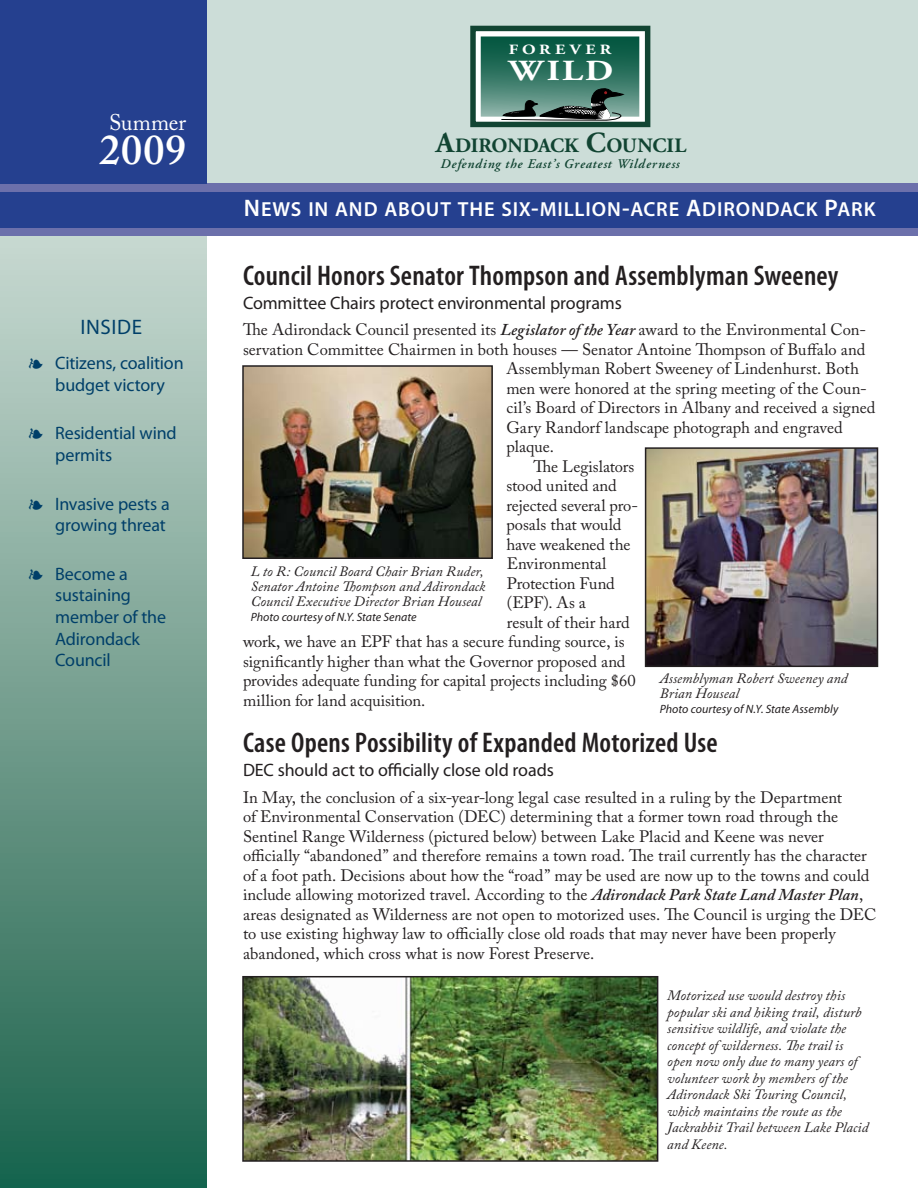
<style>
.page{position:relative;width:918px;height:1188px;background:#fff}
.page>*{position:absolute;margin:0;border:0;box-sizing:border-box;transform-origin:0 0}
.t1{font:600 42px "Adobe Caslon Pro";color:#fff}
.t2{font:700 29.1px "Adobe Garamond Pro";color:#fff;scale:1.22 1}
.t3{font:600 condensed 28.5px "Myriad Pro";letter-spacing:.005em;color:#231f20}
.t4{font:22.5px "Adobe Caslon Pro";letter-spacing:-.005em;color:#fff}
.t5{font:21px "Myriad Pro";letter-spacing:.03em;color:#003f69}
.t6{font:20.4px "Myriad Pro Semibold SC850";letter-spacing:.04em;color:#fff}
.t7{font:700 20.4px "Adobe Garamond Pro";letter-spacing:-.015em;color:#114432}
.t8{font:18px/21.6px "Myriad Pro";letter-spacing:-.01em;color:#003f69}
.t9{font:18px "Myriad Pro";letter-spacing:-.01em;color:#231f20}
.t10{font:16.5px/19.5px "Adobe Caslon Pro";color:#231f20}
.t11{font:italic 14.25px/16.5px "Adobe Caslon Pro";letter-spacing:.005em;color:#231f20}
.t12{font:700 14.1px "Adobe Garamond Pro";letter-spacing:.235em;color:#fff;scale:1.22 1}
.t13{font:italic 600 13.35px "Adobe Garamond Pro";letter-spacing:.07em;color:#114432}
.t14{font:italic 12px "Myriad";letter-spacing:.005em;color:#231f20}
.t15{font:italic 12px "Myriad Pro";letter-spacing:.005em;color:#231f20}
.s1{font-family:"Warnock Pro";font-size:21px}
.s2{font-size:29.1px}
.s3{font-size:24px}
.s4{font-weight:600;font-style:italic}
</style>
<div class="page">
<div style="left:0;top:0;width:918px;height:190px;background:#ccddd8"></div>
<svg style="left:0;top:0;width:207px;height:1188px"></svg>
<div style="left:0;top:184px;width:918px;height:52px;background:#6c70ab"></div>
<div style="left:0;top:192px;width:918px;height:35px;background:#25408f"></div>
<div style="left:0;top:0;width:206px;height:184px;background:#25408f"></div>
<div style="left:473px;top:28px;width:175px;height:96px;background:#fff"></div>
<div style="left:470px;top:26px;width:180px;height:101px;border:5px solid #114432"></div>
<svg style="left:481px;top:36px;width:158px;height:85px"></svg>
<img style="left:648px;top:450px;width:227px;height:214px">
<div style="left:645px;top:447px;width:233px;height:220px;border:2px solid #231f20"></div>
<img style="left:245px;top:368px;width:245px;height:188px">
<div style="left:242px;top:365px;width:251px;height:194px;border:2px solid #231f20"></div>
<img style="left:245px;top:979px;width:410px;height:180px">
<div style="left:242px;top:976px;width:416px;height:186px;border:2px solid #231f20"></div>
<h3 class="t4" style="left:109px;top:109px;width:79px">Summer</h3>
<h1 class="t1" style="left:99px;top:125px;width:88px">2009</h1>
<p class="t5" style="left:80px;top:314px;width:63px">INSIDE</p>
<p class="t8" style="left:28px;top:352px;width:157px;text-align:center"><span class="s1">·</span> Citizens, coalition budget victory</p>
<p class="t8" style="left:55px;top:422px;width:123px;text-indent:-27px"><span class="s1">·</span> Residential wind permits</p>
<p class="t8" style="left:28px;top:493px;width:143px;text-align:right"><span class="s1">·</span> Invasive pests a growing threat</p>
<p class="t8" style="left:55px;top:563px;width:112px;text-indent:-27px"><span class="s1">·</span> Become a sustaining member of the<br>Adirondack<br>Council</p>
<p class="t12" style="left:509px;top:42px;width:85px">FOREVER</p>
<h2 class="t2" style="left:509px;top:54px;width:87px">WILD</h2>
<p class="t7" style="left:436px;top:134px;width:252px"><span class="s2">A</span>DIRONDACK <span class="s2">C</span>OUNCIL</p>
<p class="t13" style="left:441px;top:157px;width:241px">Defending the East’s Greatest Wilderness</p>
<p class="t6" style="left:244px;top:197px;width:633px"><span class="s3">N</span>EWS IN AND ABOUT THE SIX<span class="s3">-</span>MILLION<span class="s3">-</span>ACRE <span class="s3">A</span>DIRONDACK <span class="s3">P</span>ARK</p>
<h3 class="t3" style="left:243px;top:258px;width:597px">Council Honors Senator Thompson and Assemblyman Sweeney</h3>
<p class="t9" style="left:243px;top:292px;width:380px">Committee Chairs protect environmental programs</p>
<p class="t10" style="left:243px;top:320px;width:625px">The Adirondack Council presented its <span class="s4">Legislator of the Year</span> award to the Environmental Con-</p>
<p class="t10" style="left:243px;top:339px;width:624px">servation Committee Chairmen in both houses — Senator Antoine Thompson of Buffalo and</p>
<p class="t10" style="left:506px;top:359px;width:354px">Assemblyman Robert Sweeney of Lindenhurst. Both</p>
<p class="t10" style="left:506px;top:378px;width:362px">men were honored at the spring meeting of the Coun-</p>
<p class="t10" style="left:506px;top:398px;width:371px">cil’s Board of Directors in Albany and received a signed</p>
<p class="t10" style="left:506px;top:417px;width:338px">Gary Randorf landscape photograph and engraved</p>
<p class="t10" style="left:506px;top:437px;width:49px">plaque.</p>
<p class="t10" style="left:533px;top:456px;width:103px">The Legislators</p>
<p class="t10" style="left:506px;top:476px;width:112px">stood united and</p>
<p class="t10" style="left:506px;top:495px;width:133px">rejected several pro-</p>
<p class="t10" style="left:506px;top:515px;width:117px">posals that would</p>
<p class="t10" style="left:506px;top:535px;width:126px">have weakened the</p>
<p class="t10" style="left:507px;top:554px;width:101px">Environmental</p>
<p class="t10" style="left:507px;top:574px;width:109px">Protection Fund</p>
<p class="t10" style="left:507px;top:593px;width:81px">(EPF). As a</p>
<p class="t10" style="left:507px;top:613px;width:124px">result of their hard</p>
<p class="t10" style="left:243px;top:632px;width:383px">work, we have an EPF that has a secure funding source, is</p>
<p class="t10" style="left:243px;top:652px;width:384px">significantly higher than what the Governor proposed and</p>
<p class="t10" style="left:243px;top:671px;width:394px">provides adequate funding for capital projects including $60</p>
<p class="t10" style="left:243px;top:691px;width:184px">million for land acquisition.</p>
<p class="t11" style="left:251px;top:563px;width:236px;line-height:15px">L to R: Council Board Chair Brian Ruder,<br>Senator Antoine Thompson and Adirondack<br>Council Executive Director Brian Houseal</p>
<p class="t15" style="left:251px;top:609px;width:168px">Photo courtesy of N.Y. State Senate</p>
<p class="t11" style="left:660px;top:671px;width:189px;line-height:15px">Assemblyman Robert Sweeney and<br>Brian Houseal</p>
<p class="t14" style="left:660px;top:703px;width:180px">Photo courtesy of N.Y. State Assembly</p>
<h3 class="t3" style="left:243px;top:725px;width:476px">Case Opens Possibility of Expanded Motorized Use</h3>
<p class="t9" style="left:243px;top:759px;width:312px">DEC should act to officially close old roads</p>
<p class="t10" style="left:243px;top:787px;width:635px">In May, the conclusion of a six-year-long legal case resulted in a ruling by the Department<br>of Environmental Conservation (DEC) determining that a former town road through the Sentinel Range Wilderness (pictured below) between Lake Placid and Keene was never officially “abandoned” and therefore remains a town road. The trail currently has the character of a foot path. Decisions about how the “road” may be used are now up to the towns and could include allowing motorized travel. According to the <span class="s4">Adirondack Park State Land Master Plan</span>, areas designated as Wilderness are not open to motorized uses. The Council is urging the DEC to use existing highway law to officially close old roads that may never have been properly abandoned, which cross what is now Forest Preserve.</p>
<p class="t11" style="left:667px;top:987px;width:203px">Motorized use would destroy this popular ski and hiking trail, disturb sensitive wildlife, and violate the concept of wilderness. The trail is open now only due to many years of volunteer work by members of the<br>Adirondack Ski Touring Council, which maintains the route as the<br>Jackrabbit Trail between Lake Placid and Keene.</p>
</div>
